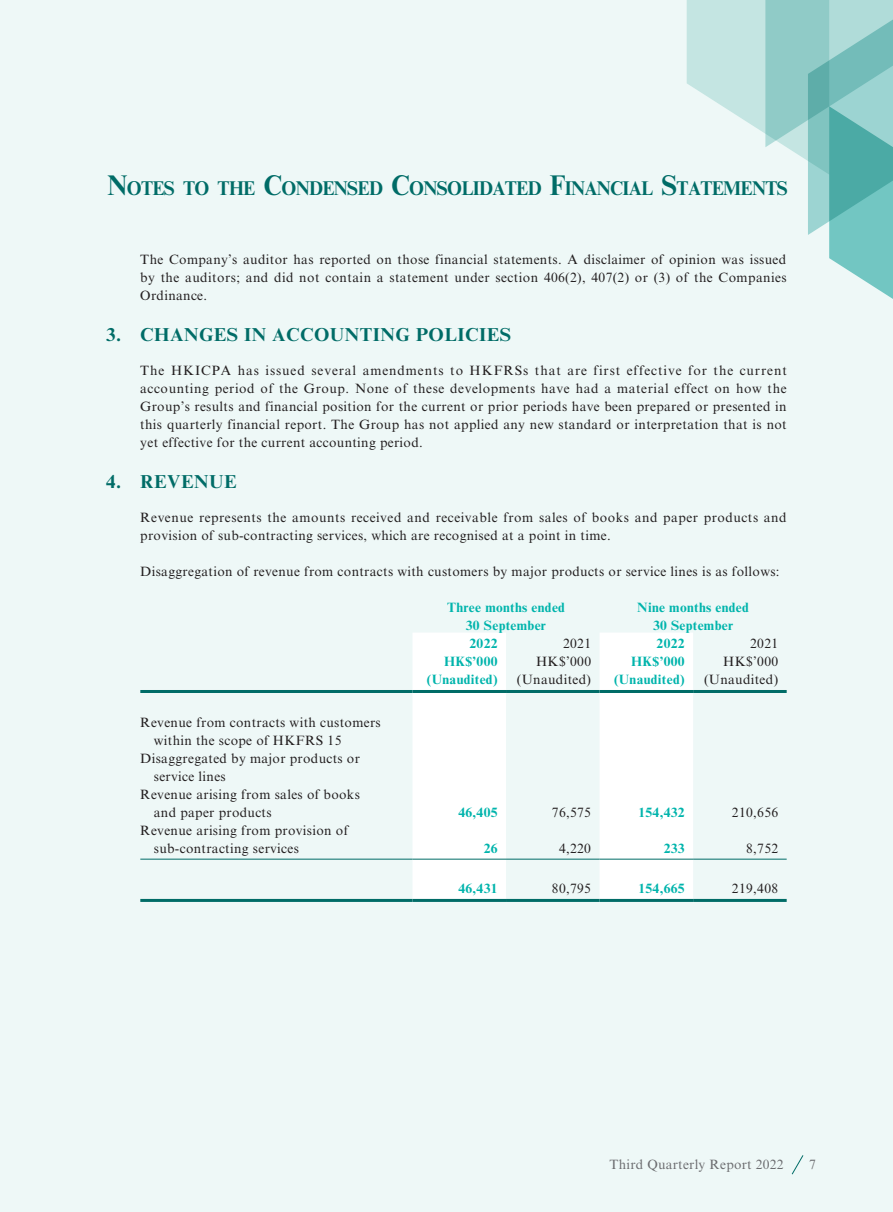
<style>
.page{position:relative;width:893px;height:1212px;background:#eef8f7}
.page>*{position:absolute;margin:0;border:0;box-sizing:border-box;transform-origin:0 0}
.t1{font:700 19.95px "Times New Roman MT Std";letter-spacing:-.035em;color:#006c67;scale:.91 1}
.t2{font:700 18.75px "Times New Roman MT Std";letter-spacing:.025em;color:#006c67}
.t3{font:13.5px/18px "Times New Roman MT Std";letter-spacing:.025em;color:#231f20;text-align:justify}
.t4{font:700 13.5px/18px "Times New Roman MT Std";letter-spacing:.025em;color:#00b4ac;text-align:center}
.t5{font:13.5px "Times New Roman MT Std";letter-spacing:.02em;color:#6c6d70}
.s1{font-size:28.5px}
</style>
<div class="page">
<svg style="left:791px;top:1155px;width:13px;height:20px"></svg>
<svg style="left:687px;top:0;width:206px;height:299px"></svg>
<div style="left:412px;top:633px;width:94px;height:265px;background:#fff"></div>
<div style="left:600px;top:633px;width:93px;height:265px;background:#fff"></div>
<hr style="left:140px;top:690px;width:272px;height:3px;background:#006c67">
<hr style="left:412px;top:690px;width:94px;height:3px;background:#006c67">
<hr style="left:506px;top:690px;width:94px;height:3px;background:#006c67">
<hr style="left:600px;top:690px;width:93px;height:3px;background:#006c67">
<hr style="left:693px;top:690px;width:94px;height:3px;background:#006c67">
<hr style="left:140px;top:859px;width:272px;height:1px;background:#006c67">
<hr style="left:412px;top:859px;width:94px;height:1px;background:#006c67">
<hr style="left:506px;top:859px;width:94px;height:1px;background:#006c67">
<hr style="left:600px;top:859px;width:93px;height:1px;background:#006c67">
<hr style="left:693px;top:859px;width:94px;height:1px;background:#006c67">
<hr style="left:140px;top:899px;width:272px;height:3px;background:#006c67">
<hr style="left:412px;top:899px;width:94px;height:3px;background:#006c67">
<hr style="left:506px;top:899px;width:94px;height:3px;background:#006c67">
<hr style="left:600px;top:899px;width:93px;height:3px;background:#006c67">
<hr style="left:693px;top:899px;width:94px;height:3px;background:#006c67">
<h1 class="t1" style="left:107px;top:176px;width:749px"><span class="s1">N</span>OTES TO THE <span class="s1">C</span>ONDENSED <span class="s1">C</span>ONSOLIDATED <span class="s1">F</span>INANCIAL <span class="s1">S</span>TATEMENTS</h1>
<p class="t3" style="left:140px;top:251px;width:648px">The Company’s auditor has reported on those financial statements. A disclaimer of opinion was issued by the auditors; and did not contain a statement under section 406(2), 407(2) or (3) of the Companies Ordinance.</p>
<h2 class="t2" style="left:106px;top:323px;width:406px">3. CHANGES IN ACCOUNTING POLICIES</h2>
<p class="t3" style="left:140px;top:362px;width:648px">The HKICPA has issued several amendments to HKFRSs that are first effective for the current accounting period of the Group. None of these developments have had a material effect on how the Group’s results and financial position for the current or prior periods have been prepared or presented in this quarterly financial report. The Group has not applied any new standard or interpretation that is not yet effective for the current accounting period.</p>
<h2 class="t2" style="left:106px;top:470px;width:132px">4. REVENUE</h2>
<p class="t3" style="left:140px;top:509px;width:648px">Revenue represents the amounts received and receivable from sales of books and paper products and provision of sub-contracting services, which are recognised at a point in time.</p>
<p class="t3" style="left:140px;top:563px;width:641px">Disaggregation of revenue from contracts with customers by major products or service lines is as follows:</p>
<p class="t4" style="left:447px;top:598px;width:120px">Three months ended<br>30 September</p>
<p class="t4" style="left:637px;top:598px;width:113px">Nine months ended<br>30 September</p>
<p class="t4" style="left:469px;top:634px;width:30px">2022</p>
<p class="t3" style="left:563px;top:635px;width:30px">2021</p>
<p class="t4" style="left:657px;top:634px;width:30px">2022</p>
<p class="t3" style="left:750px;top:635px;width:30px">2021</p>
<p class="t4" style="left:444px;top:652px;width:55px">HK$’000</p>
<p class="t3" style="left:536px;top:653px;width:56px">HK$’000</p>
<p class="t4" style="left:631px;top:652px;width:55px">HK$’000</p>
<p class="t3" style="left:723px;top:653px;width:56px">HK$’000</p>
<p class="t4" style="left:427px;top:670px;width:72px">(Unaudited)</p>
<p class="t3" style="left:517px;top:671px;width:76px">(Unaudited)</p>
<p class="t4" style="left:614px;top:670px;width:72px">(Unaudited)</p>
<p class="t3" style="left:704px;top:671px;width:76px">(Unaudited)</p>
<p class="t3" style="left:140px;top:713px;width:242px">Revenue from contracts with customers</p>
<p class="t3" style="left:154px;top:731px;width:189px">within the scope of HKFRS 15</p>
<p class="t3" style="left:140px;top:749px;width:221px">Disaggregated by major products or</p>
<p class="t3" style="left:154px;top:767px;width:74px">service lines</p>
<p class="t3" style="left:140px;top:785px;width:221px">Revenue arising from sales of books</p>
<p class="t3" style="left:154px;top:803px;width:119px">and paper products</p>
<p class="t4" style="left:458px;top:803px;width:41px">46,405</p>
<p class="t3" style="left:552px;top:803px;width:41px">76,575</p>
<p class="t4" style="left:638px;top:803px;width:48px">154,432</p>
<p class="t3" style="left:732px;top:803px;width:48px">210,656</p>
<p class="t3" style="left:154px;top:821px;width:196px;text-indent:-14px">Revenue arising from provision of sub-contracting services</p>
<p class="t4" style="left:484px;top:839px;width:15px">26</p>
<p class="t3" style="left:559px;top:839px;width:34px">4,220</p>
<p class="t4" style="left:664px;top:839px;width:22px">233</p>
<p class="t3" style="left:746px;top:839px;width:34px">8,752</p>
<p class="t4" style="left:458px;top:879px;width:41px">46,431</p>
<p class="t3" style="left:552px;top:880px;width:41px">80,795</p>
<p class="t4" style="left:638px;top:879px;width:48px">154,665</p>
<p class="t3" style="left:732px;top:880px;width:48px">219,408</p>
<p class="t5" style="left:609px;top:1157px;width:176px">Third Quarterly Report 2022</p>
<p class="t5" style="left:809px;top:1157px;width:8px">7</p>
</div>
